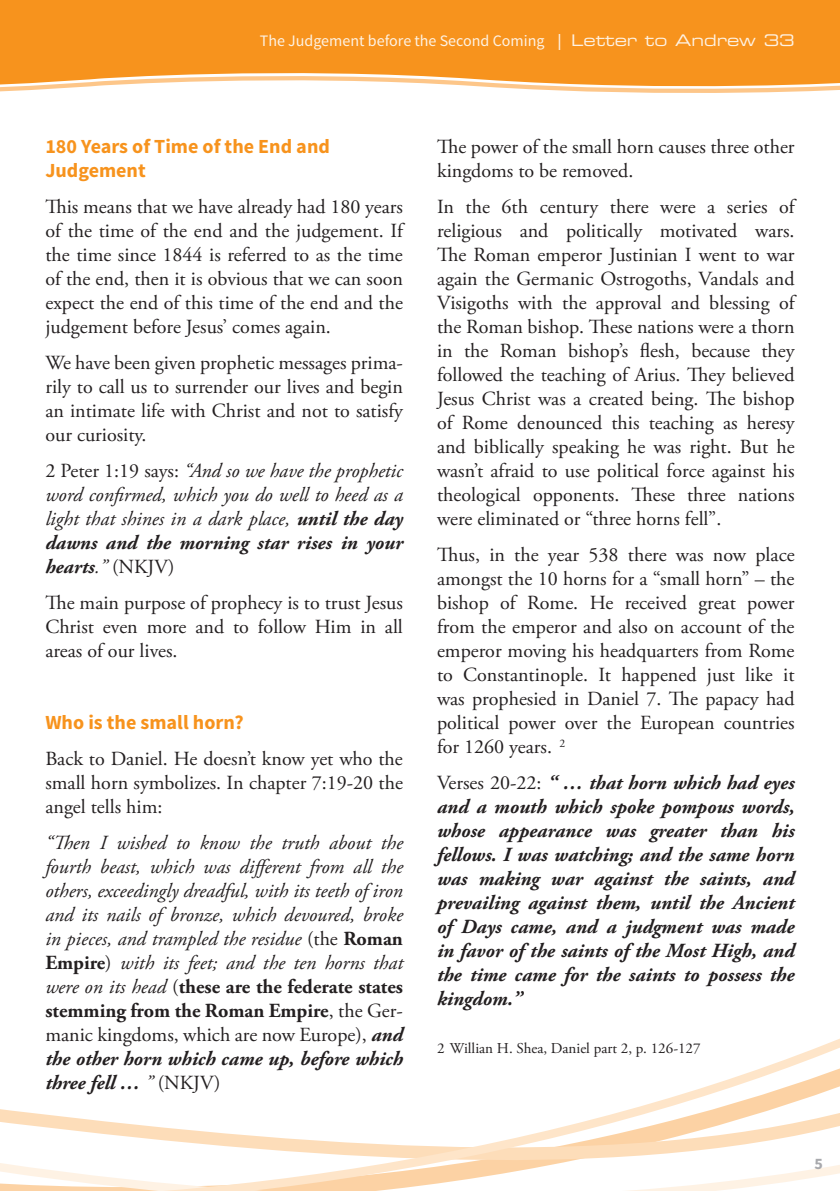
<style>
.page{position:relative;width:840px;height:1191px;background:#fff}
.page>*{position:absolute;margin:0;border:0;box-sizing:border-box;transform-origin:0 0}
._02_Grundtext{font:20px/24px "Adobe Garamond Pro";color:#231f20;text-align:justify}
._02_Grundtext-2{font:italic 20px/24px "Adobe Garamond Pro";color:#231f20;text-align:justify}
._02_Grundtext-3{font:italic 700 20px/24px "Adobe Garamond Pro";color:#231f20;text-align:justify}
._03_Zwischenüberschrift_orange{font:700 20px/24px "Source Sans Pro";color:#f7931d}
.t1{font:16px "Source Sans Pro";color:#fef2e3}
.t2{font:700 16px "Source Sans Pro";color:#a8a9ad}
.Fußnote{font:15px "Adobe Garamond Pro";color:#231f20}
.s1{font-family:"Eurostile LT Std Ex 2"}
.s2{font-style:normal}
.s3{font-weight:700}
.s4{font-weight:700;font-style:normal}
.s5{font-weight:400;font-style:normal}
</style>
<div class="page">
<svg style="left:0;top:0;width:839px;height:93px;background:#f89f37"></svg>
<svg style="left:0;top:1039px;width:839px;height:152px"></svg>
<p class="t1" style="left:260px;top:31px;width:536px">The Judgement before the Second Coming <span class="s1">| Letter to Andrew 33</span></p>
<p class="_03_Zwischenüberschrift_orange" style="left:45px;top:135px;width:286px">180 Years of Time of the End and<br>Judgement</p>
<p class="_02_Grundtext" style="left:45px;top:195px;width:359px">This means that we have already had 180 years of the time of the end and the judgement. If the time since 1844 is referred to as the time of the end, then it is obvious that we can soon expect the end of this time of the end and the judgement before Jesus’ comes again.</p>
<p class="_02_Grundtext" style="left:45px;top:351px;width:359px">We have been given prophetic messages prima&shy;rily to call us to surrender our lives and begin an intimate life with Christ and not to satisfy our curiosity.</p>
<p class="_02_Grundtext-2" style="left:45px;top:459px;width:359px"><span class="s2">2 Peter 1:19 says:</span> “And so we have the prophetic word confirmed, which you do well to heed as a light that shines in a dark place, <span class="s3">until the day dawns and the morning star rises in your hearts</span>.” <span class="s2">(NKJV)</span></p>
<p class="_02_Grundtext" style="left:45px;top:591px;width:359px">The main purpose of prophecy is to trust Jesus Christ even more and to follow Him in all areas of our lives.</p>
<p class="_03_Zwischenüberschrift_orange" style="left:45px;top:711px;width:200px">Who is the small horn?</p>
<p class="_02_Grundtext" style="left:45px;top:747px;width:359px">Back to Daniel. He doesn’t know yet who the small horn symbolizes. In chapter 7:19-20 the angel tells him:</p>
<p class="_02_Grundtext-2" style="left:45px;top:831px;width:359px">“Then I wished to know the truth about the fourth beast, which was different from all the others, exceedingly dreadful, with its teeth of iron and its nails of bronze, which devoured, broke in pieces, and trampled the residue <span class="s2">(the</span> <span class="s4">Roman Empire</span><span class="s2">)</span> with its feet; and the ten horns that were on its head <span class="s2">(</span><span class="s4">these are the federate states stemming from the Roman Empire</span><span class="s2">, the Ger&shy;manic kingdoms, which are now Europe),</span> <span class="s3">and the other horn which came up, before which three fell …</span> ” <span class="s2">(NKJV)</span></p>
<p class="_02_Grundtext" style="left:437px;top:135px;width:359px">The power of the small horn causes three other kingdoms to be removed.</p>
<p class="_02_Grundtext" style="left:437px;top:195px;width:359px">In the 6th century there were a series of religious and politically motivated wars.<br>The Roman emperor Justinian I went to war again the Germanic Ostrogoths, Vandals and Visigoths with the approval and blessing of the Roman bishop. These nations were a thorn in the Roman bishop’s flesh, because they followed the teaching of Arius. They believed Jesus Christ was a created being. The bishop of Rome denounced this teaching as heresy and biblically speaking he was right. But he wasn’t afraid to use political force against his theological opponents. These three nations were eliminated or “three horns fell”.</p>
<p class="_02_Grundtext" style="left:437px;top:543px;width:359px">Thus, in the year 538 there was now place amongst the 10 horns for a “small horn” – the bishop of Rome. He received great power from the emperor and also on account of the emperor moving his headquarters from Rome to Constantinople. It happened just like it was prophesied in Daniel 7. The papacy had political power over the European countries for 1260 years. <sup>2</sup></p>
<p class="_02_Grundtext-3" style="left:437px;top:771px;width:359px"><span class="s5">Verses 20-22:</span> “ … that horn which had eyes and a mouth which spoke pompous words, whose appearance was greater than his fellows. I was watching; and the same horn was making war against the saints, and prevailing against them, until the Ancient of Days came, and a judgment was made in favor of the saints of the Most High, and the time came for the saints to possess the kingdom.”</p>
<p class="Fußnote" style="left:437px;top:1039px;width:265px">2 Willian H. Shea, Daniel part 2, p. 126-127</p>
<p class="t2" style="left:814px;top:1153px;width:10px">5</p>
</div>
